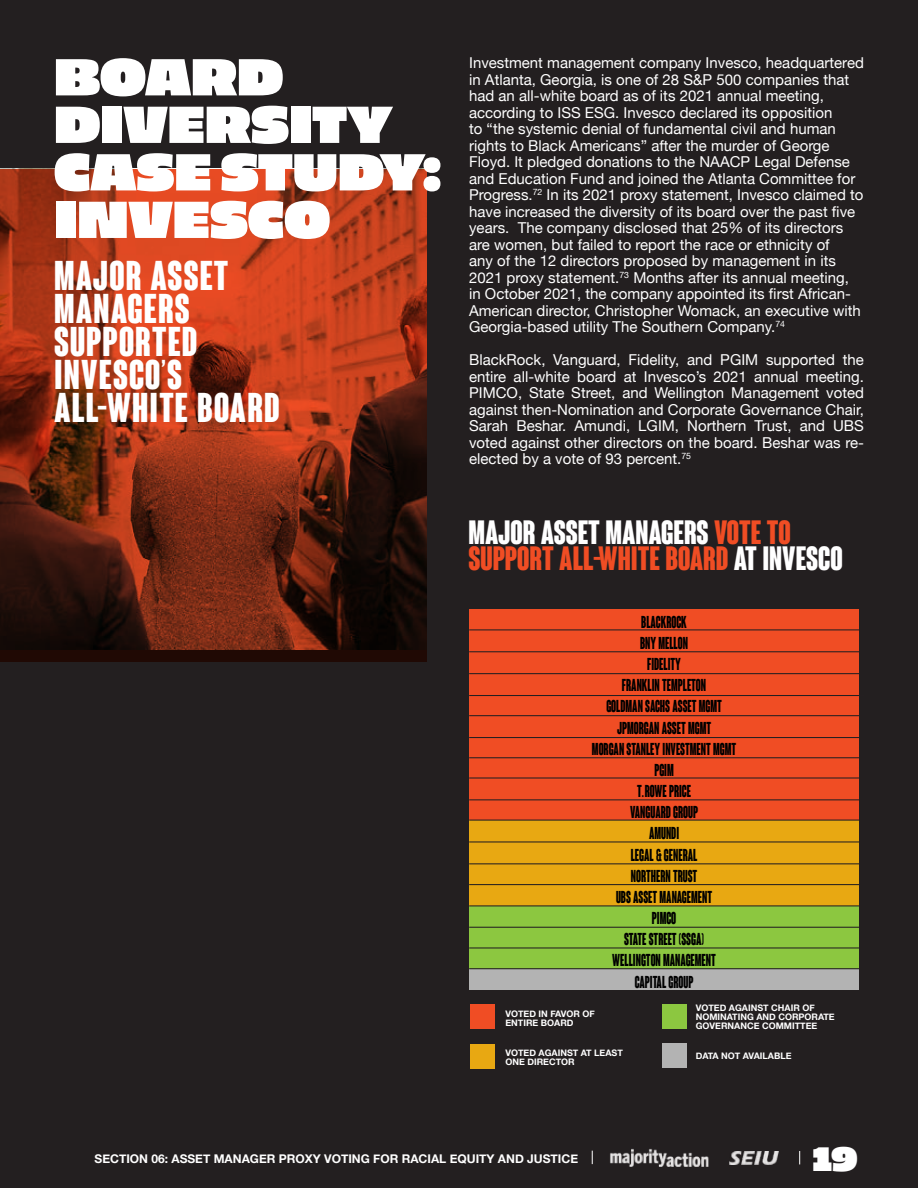
<style>
.page{position:relative;width:918px;height:1188px;background:#231f20}
.page>*{position:absolute;margin:0;border:0;box-sizing:border-box;transform-origin:0 0}
.t1{font:51.75px/47.5px "Piepie";color:#fff}
.t2{font:700 condensed 40.5px/33px "Coluna";letter-spacing:.03em;color:#fff}
.t3{font:33.75px "Piepie";color:#fff}
.t4{font:700 condensed 32.85px/26.7px "Coluna";color:#fff}
.t5{font:700 condensed 16.8px/21.1px "Coluna";color:#000;text-align:center;scale:.79 1}
.t6{font:15px/16.5px "Helvetica Neue";color:#fff}
.t7{font:700 12px "Helvetica Neue";color:#fff}
.t8{font:700 9px/9px "Helvetica Neue";color:#fff}
.s1{color:#f04d24}
</style>
<div class="page">
<img style="left:610px;top:1148px;width:99px;height:19px">
<img style="left:729px;top:1152px;width:49px;height:13px">
<div style="left:470px;top:1004px;width:25px;height:24px;background:#f04d24"></div>
<div style="left:470px;top:1044px;width:25px;height:25px;background:#e8a812"></div>
<div style="left:662px;top:1004px;width:25px;height:24px;background:#8cc740"></div>
<div style="left:662px;top:1043px;width:25px;height:24px;background:#b3b3b3"></div>
<svg style="left:0;top:169px;width:426px;height:493px;background:#892e15"></svg>
<svg style="left:592px;top:1151px;width:1px;height:13px"></svg>
<svg style="left:799px;top:1151px;width:1px;height:13px"></svg>
<div style="left:469px;top:820px;width:390px;height:86px;background:#e8a812"></div>
<div style="left:469px;top:927px;width:390px;height:63px;background:#b3b3b3"></div>
<div style="left:469px;top:906px;width:390px;height:63px;background:#8cc740"></div>
<div style="left:469px;top:610px;width:390px;height:210px;background:#f04d24"></div>
<hr style="left:469px;top:629px;width:395px;height:1px;background:#241f21">
<hr style="left:469px;top:651px;width:395px;height:1px;background:#241f21">
<hr style="left:469px;top:673px;width:395px;height:1px;background:#241f21">
<hr style="left:469px;top:695px;width:395px;height:1px;background:#241f21">
<hr style="left:469px;top:715px;width:395px;height:1px;background:#241f21">
<hr style="left:469px;top:737px;width:395px;height:1px;background:#241f21">
<hr style="left:469px;top:757px;width:395px;height:1px;background:#241f21">
<hr style="left:469px;top:777px;width:395px;height:2px;background:#241f21">
<hr style="left:469px;top:799px;width:395px;height:1px;background:#241f21">
<hr style="left:469px;top:820px;width:395px;height:1px;background:#241f21">
<hr style="left:469px;top:841px;width:395px;height:1px;background:#241f21">
<hr style="left:469px;top:863px;width:395px;height:1px;background:#241f21">
<hr style="left:469px;top:884px;width:395px;height:1px;background:#241f21">
<hr style="left:469px;top:905px;width:395px;height:1px;background:#241f21">
<hr style="left:469px;top:927px;width:395px;height:1px;background:#241f21">
<hr style="left:469px;top:947px;width:395px;height:2px;background:#241f21">
<hr style="left:469px;top:968px;width:395px;height:1px;background:#241f21">
<h1 class="t1" style="left:54px;top:48px;width:389px">BOARD<br>DIVERSITY<br>CASE STUDY:<br>INVESCO</h1>
<h2 class="t2" style="left:54px;top:263px;width:227px">MAJOR ASSET<br>MANAGERS<br>SUPPORTED<br>INVESCO’S<br>ALL-WHITE BOARD</h2>
<p class="t6" style="left:469px;top:56px;width:396px">Investment management company Invesco, headquartered in Atlanta, Georgia, is one of 28 S&amp;P 500 companies that had an all-white board as of its 2021 annual meeting, according to ISS ESG. Invesco declared its opposition<br>to “the systemic denial of fundamental civil and human rights to Black Americans” after the murder of George Floyd. It pledged donations to the NAACP Legal Defense and Education Fund and joined the Atlanta Committee for Progress.<sup>72</sup> In its 2021 proxy statement, Invesco claimed to have increased the diversity of its board over the past five years. The company disclosed that 25% of its directors are women, but failed to report the race or ethnicity of<br>any of the 12 directors proposed by management in its 2021 proxy statement.<sup>73</sup> Months after its annual meeting, in October 2021, the company appointed its first African-American director, Christopher Womack, an executive with Georgia-based utility The Southern Company.<sup>74</sup></p>
<p class="t6" style="left:469px;top:353px;width:396px;text-align:justify">BlackRock, Vanguard, Fidelity, and PGIM supported the entire all-white board at Invesco’s 2021 annual meeting.<br>PIMCO, State Street, and Wellington Management voted against then-Nomination and Corporate Governance Chair, Sarah Beshar. Amundi, LGIM, Northern Trust, and UBS voted against other directors on the board. Beshar was re&shy;elected by a vote of 93 percent.<sup>75</sup></p>
<h3 class="t4" style="left:469px;top:522px;width:376px">MAJOR ASSET MANAGERS <span class="s1">VOTE TO<br>SUPPORT ALL-WHITE BOARD</span> AT INVESCO</h3>
<p class="t5" style="left:592px;top:613px;width:184px">BLACKROCK<br>BNY MELLON<br>FIDELITY<br>FRANKLIN TEMPLETON<br>GOLDMAN SACHS ASSET MGMT<br>JPMORGAN ASSET MGMT<br>MORGAN STANLEY INVESTMENT MGMT<br>PGIM<br>T. ROWE PRICE<br>VANGUARD GROUP<br>AMUNDI<br>LEGAL &amp; GENERAL<br>NORTHERN TRUST<br>UBS ASSET MANAGEMENT<br>PIMCO<br>STATE STREET (SSGA)<br>WELLINGTON MANAGEMENT<br>CAPITAL GROUP</p>
<p class="t8" style="left:505px;top:1010px;width:91px">VOTED IN FAVOR OF<br>ENTIRE BOARD</p>
<p class="t8" style="left:505px;top:1049px;width:119px">VOTED AGAINST AT LEAST<br>ONE DIRECTOR</p>
<p class="t8" style="left:696px;top:1004px;width:140px">VOTED AGAINST CHAIR OF<br>NOMINATING AND CORPORATE<br>GOVERNANCE COMMITTEE</p>
<p class="t8" style="left:696px;top:1052px;width:97px">DATA NOT AVAILABLE</p>
<p class="t7" style="left:95px;top:1149px;width:485px">SECTION 06: ASSET MANAGER PROXY VOTING FOR RACIAL EQUITY AND JUSTICE</p>
<h3 class="t3" style="left:812px;top:1134px;width:47px">19</h3>
</div>
